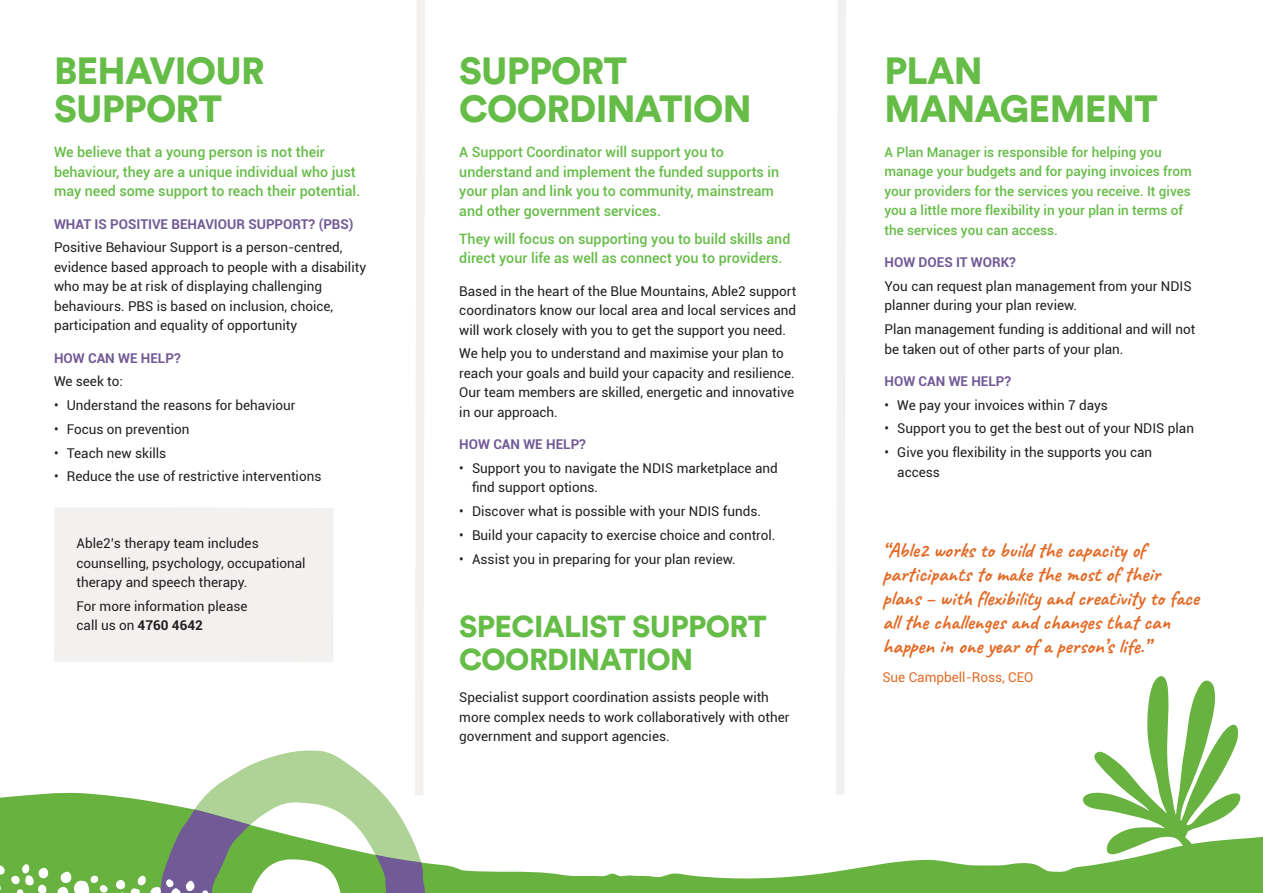
<style>
.page{position:relative;width:1263px;height:893px;background:#fff}
.page>*{position:absolute;margin:0;border:0;box-sizing:border-box;transform-origin:0 0}
.t1{font:900 37.5px/37.5px "Circular Std";letter-spacing:-.02em;color:#65bc47}
.t2{font:900 30px/33px "Circular Std";letter-spacing:-.02em;color:#65bc47}
.t3{font:21px/24px "Caveat";color:#e36a25}
.t4{font:500 14.25px/19.5px "Roboto";color:#65bc47}
.t5{font:13.5px/19.5px "Roboto";color:#231f20}
.t6{font:500 13.5px/19.5px "Roboto";color:#65bc47}
.t7{font:700 13.5px "Roboto";color:#725a97}
.t8{font:13.5px "Roboto";color:#e36a25}
.s1{font-weight:700}
</style>
<div class="page">
<svg style="left:836px;top:0;width:10px;height:791px"></svg>
<svg style="left:0;top:791px;width:1263px;height:102px"></svg>
<svg style="left:1083px;top:676px;width:157px;height:217px"></svg>
<svg style="left:0;top:865px;width:5px;height:10px"></svg>
<svg style="left:11px;top:864px;width:37px;height:29px"></svg>
<svg style="left:54px;top:0;width:372px;height:893px"></svg>
<p class="t1" style="left:54px;top:52px;width:212px">BEHAVIOUR<br>SUPPORT</p>
<p class="t1" style="left:459px;top:52px;width:294px">SUPPORT<br>COORDINATION</p>
<p class="t1" style="left:884px;top:52px;width:275px">PLAN<br>MANAGEMENT</p>
<p class="t4" style="left:54px;top:142px;width:308px">We believe that a young person is not their behaviour, they are a unique individual who just may need some support to reach their potential.</p>
<p class="t7" style="left:54px;top:214px;width:301px">WHAT IS POSITIVE BEHAVIOUR SUPPORT? (PBS)</p>
<p class="t5" style="left:54px;top:237px;width:314px">Positive Behaviour Support is a person-centred, evidence based approach to people with a disability who may be at risk of displaying challenging behaviours. PBS is based on inclusion, choice, participation and equality of opportunity</p>
<p class="t7" style="left:54px;top:348px;width:128px">HOW CAN WE HELP?</p>
<p class="t5" style="left:54px;top:371px;width:70px">We seek to:</p>
<p class="t5" style="left:54px;top:395px;width:243px">• Understand the reasons for behaviour</p>
<p class="t5" style="left:54px;top:419px;width:137px">• Focus on prevention</p>
<p class="t5" style="left:54px;top:443px;width:114px">• Teach new skills</p>
<p class="t5" style="left:54px;top:466px;width:269px">• Reduce the use of restrictive interventions</p>
<p class="t6" style="left:884px;top:142px;width:309px">A Plan Manager is responsible for helping you manage your budgets and for paying invoices from your providers for the services you receive. It gives you a little more flexibility in your plan in terms of the services you can access.</p>
<p class="t7" style="left:884px;top:253px;width:133px">HOW DOES IT WORK?</p>
<p class="t5" style="left:884px;top:276px;width:309px">You can request plan management from your NDIS planner during your plan review.</p>
<p class="t5" style="left:884px;top:319px;width:312px">Plan management funding is additional and will not be taken out of other parts of your plan.</p>
<p class="t7" style="left:884px;top:372px;width:128px">HOW CAN WE HELP?</p>
<p class="t5" style="left:884px;top:395px;width:225px">• We pay your invoices within 7 days</p>
<p class="t5" style="left:884px;top:418px;width:311px">• Support you to get the best out of your NDIS plan</p>
<p class="t5" style="left:897px;top:442px;width:256px;text-indent:-13px">• Give you flexibility in the supports you can access</p>
<p class="t4" style="left:459px;top:142px;width:321px">A Support Coordinator will support you to understand and implement the funded supports in your plan and link you to community, mainstream and other government services.</p>
<p class="t4" style="left:459px;top:229px;width:333px">They will focus on supporting you to build skills and direct your life as well as connect you to providers.</p>
<p class="t5" style="left:459px;top:281px;width:338px;text-align:justify">Based in the heart of the Blue Mountains, Able2 support coordinators know our local area and local services and will work closely with you to get the support you need.</p>
<p class="t5" style="left:459px;top:343px;width:337px">We help you to understand and maximise your plan to reach your goals and build your capacity and resilience.<br>Our team members are skilled, energetic and innovative in our approach.</p>
<p class="t7" style="left:459px;top:435px;width:128px">HOW CAN WE HELP?</p>
<p class="t5" style="left:472px;top:458px;width:307px;text-indent:-13px">• Support you to navigate the NDIS marketplace and find support options.</p>
<p class="t5" style="left:459px;top:501px;width:303px">• Discover what is possible with your NDIS funds.</p>
<p class="t5" style="left:459px;top:525px;width:318px">• Build your capacity to exercise choice and control.</p>
<p class="t5" style="left:459px;top:549px;width:278px">• Assist you in preparing for your plan review.</p>
<p class="t5" style="left:77px;top:533px;width:231px">Able2’s therapy team includes counselling, psychology, occupational therapy and speech therapy.</p>
<p class="t5" style="left:77px;top:596px;width:173px">For more information please call us on <span class="s1">4760 4642</span></p>
<p class="t3" style="left:882px;top:538px;width:318px">“Able2 works to build the capacity of participants to make the most of their plans – with flexibility and creativity to face all the challenges and changes that can happen in one year of a person’s life.”</p>
<p class="t8" style="left:882px;top:668px;width:152px">Sue Campbell-Ross, CEO</p>
<p class="t2" style="left:459px;top:609px;width:309px">SPECIALIST SUPPORT<br>COORDINATION</p>
<p class="t5" style="left:459px;top:687px;width:332px">Specialist support coordination assists people with more complex needs to work collaboratively with other government and support agencies.</p>
</div>
